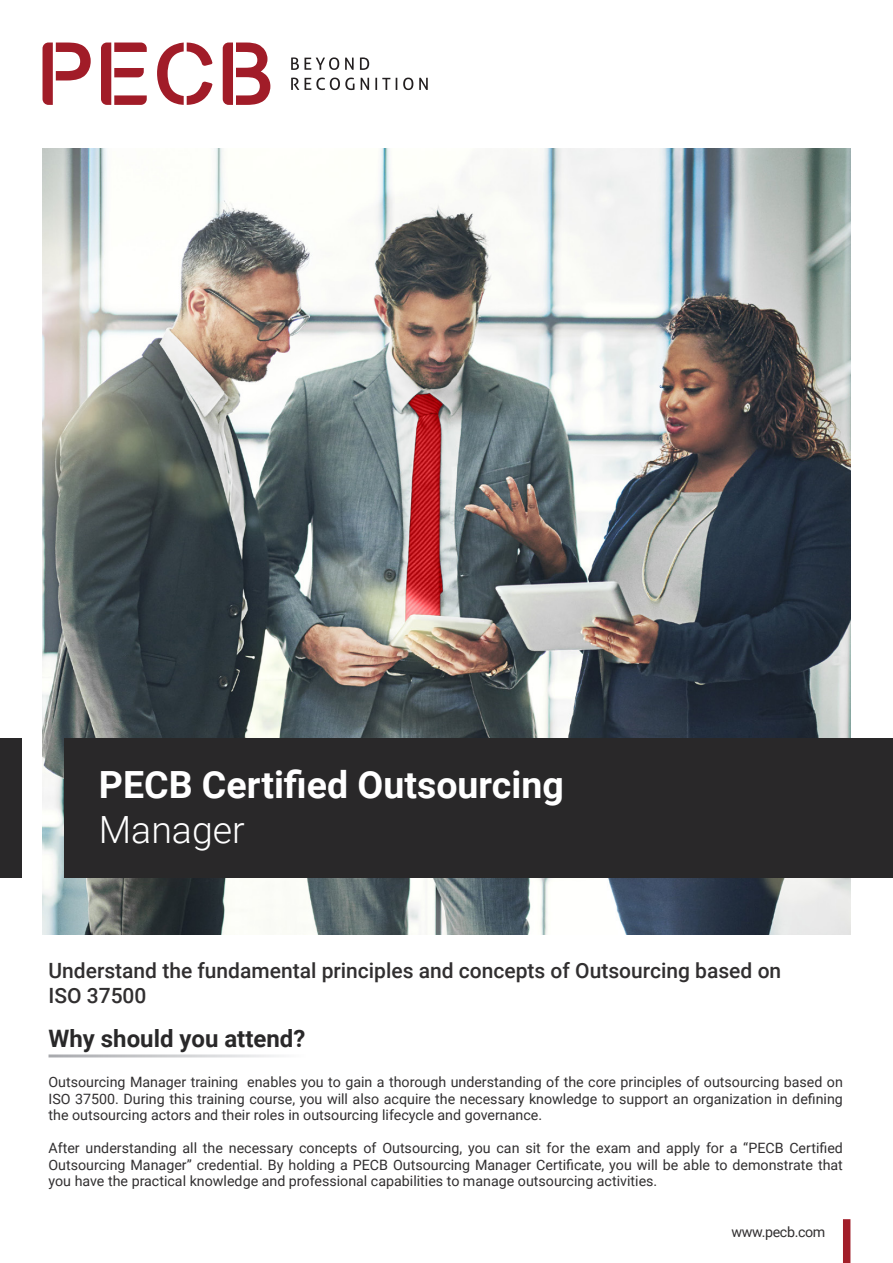
<style>
.page{position:relative;width:893px;height:1263px;background:#fff}
.page>*{position:absolute;margin:0;border:0;box-sizing:border-box;transform-origin:0 0}
.t1{font:700 37.5px "Roboto";color:#fff}
.t2{font:300 37.5px "Roboto";color:#fff}
.t3{font:700 24px "Roboto";color:#292829}
.t4{font:500 21px/25.2px "Roboto";color:#312f30}
.Bullet_Points{font:14.25px/16.5px "Roboto";color:#312f30;text-align:justify}
.Bullet_Points-2{font:14.25px "Roboto";letter-spacing:-.025em;color:#312f30}
</style>
<div class="page">
<img style="left:43px;top:149px;width:807px;height:785px">
<div style="left:843px;top:1219px;width:7px;height:44px;background:#a11e29"></div>
<div style="left:65px;top:738px;width:828px;height:139px;background:#292829"></div>
<div style="left:0;top:738px;width:21px;height:139px;background:#292829"></div>
<svg style="left:43px;top:43px;width:48px;height:62px"></svg>
<svg style="left:101px;top:43px;width:46px;height:62px"></svg>
<svg style="left:157px;top:43px;width:55px;height:62px"></svg>
<svg style="left:223px;top:43px;width:47px;height:62px"></svg>
<svg style="left:291px;top:57px;width:48px;height:13px"></svg>
<svg style="left:345px;top:58px;width:9px;height:12px"></svg>
<svg style="left:360px;top:57px;width:9px;height:13px"></svg>
<svg style="left:291px;top:78px;width:8px;height:12px"></svg>
<svg style="left:305px;top:78px;width:49px;height:12px"></svg>
<svg style="left:361px;top:78px;width:8px;height:12px"></svg>
<svg style="left:375px;top:78px;width:15px;height:12px"></svg>
<svg style="left:396px;top:78px;width:1px;height:12px"></svg>
<svg style="left:403px;top:78px;width:10px;height:12px"></svg>
<svg style="left:419px;top:78px;width:9px;height:12px"></svg>
<p class="t1" style="left:99px;top:759px;width:466px">PECB Certified Outsourcing</p>
<p class="t2" style="left:99px;top:804px;width:148px">Manager</p>
<p class="t4" style="left:49px;top:957px;width:734px">Understand the fundamental principles and concepts of Outsourcing based on<br>ISO 37500</p>
<p class="t3" style="left:49px;top:1022px;width:258px">Why should you attend?</p>
<p class="Bullet_Points" style="left:49px;top:1073px;width:796px">Outsourcing Manager training enables you to gain a thorough understanding of the core principles of outsourcing based on ISO 37500. During this training course, you will also acquire the necessary knowledge to support an organization in defining the outsourcing actors and their roles in outsourcing lifecycle and governance.</p>
<p class="Bullet_Points" style="left:49px;top:1139px;width:796px">After understanding all the necessary concepts of Outsourcing, you can sit for the exam and apply for a “PECB Certified Outsourcing Manager” credential. By holding a PECB Outsourcing Manager Certificate, you will be able to demonstrate that you have the practical knowledge and professional capabilities to manage outsourcing activities.</p>
<p class="Bullet_Points-2" style="left:731px;top:1221px;width:95px">www.pecb.com</p>
</div>
